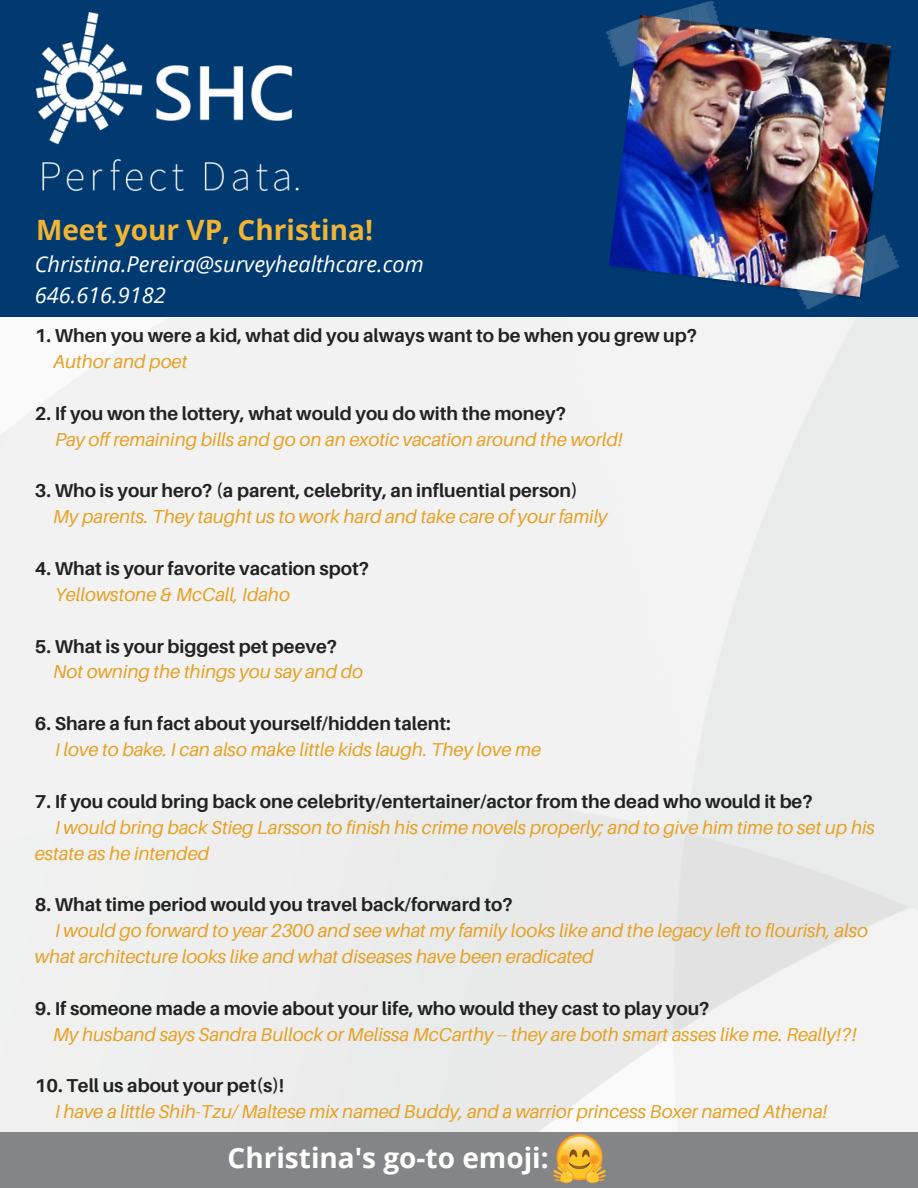
<style>
.page{position:relative;width:918px;height:1188px;background:#fff}
.page>*{position:absolute;margin:0;border:0;box-sizing:border-box;transform-origin:0 0}
.t1{font:700 28.05px "Open Sans";color:#fff}
.t2{font:700 28.05px "Open Sans";color:#f1b434}
.t3{font:italic 21.75px/30.3px "Open Sans";color:#fff}
.t4{font:italic 18.75px/25.8px "Aileron";color:#e6a124}
.t5{font:700 18.75px "Aileron";color:#222}
</style>
<div class="page">
<img style="left:0;top:316px;width:918px;height:816px">
<div style="left:0;top:0;width:918px;height:316px;background:#003a70"></div>
<img style="left:609px;top:25px;width:282px;height:265px">
<img style="left:606px;top:1px;width:122px;height:78px">
<img style="left:788px;top:224px;width:115px;height:96px">
<img style="left:36px;top:12px;width:262px;height:178px">
<div style="left:0;top:1132px;width:918px;height:56px;background:#848586"></div>
<img style="left:554px;top:1133px;width:51px;height:51px">
<h1 class="t2" style="left:36px;top:210px;width:339px">Meet your VP, Christina!</h1>
<p class="t3" style="left:35px;top:249px;width:390px">Christina.Pereira@surveyhealthcare.com<br>646.616.9182</p>
<p class="t5" style="left:35px;top:324px;width:664px">1. When you were a kid, what did you always want to be when you grew up?</p>
<p class="t4" style="left:53px;top:348px;width:136px">Author and poet</p>
<p class="t5" style="left:35px;top:401px;width:533px">2. If you won the lottery, what would you do with the money?</p>
<p class="t4" style="left:55px;top:426px;width:569px">Pay off remaining bills and go on an exotic vacation around the world!</p>
<p class="t5" style="left:35px;top:479px;width:545px">3. Who is your hero? (a parent, celebrity, an influential person)</p>
<p class="t4" style="left:53px;top:503px;width:556px">My parents. They taught us to work hard and take care of your family</p>
<p class="t5" style="left:35px;top:557px;width:336px">4. What is your favorite vacation spot?</p>
<p class="t4" style="left:55px;top:581px;width:236px">Yellowstone &amp; McCall, Idaho</p>
<p class="t5" style="left:35px;top:634px;width:304px">5. What is your biggest pet peeve?</p>
<p class="t4" style="left:53px;top:659px;width:312px">Not owning the things you say and do</p>
<p class="t5" style="left:35px;top:712px;width:417px">6. Share a fun fact about yourself/hidden talent:</p>
<p class="t4" style="left:55px;top:736px;width:488px">I love to bake. I can also make little kids laugh. They love me</p>
<p class="t5" style="left:35px;top:790px;width:779px">7. If you could bring back one celebrity/entertainer/actor from the dead who would it be?</p>
<p class="t4" style="left:35px;top:814px;width:842px;text-indent:20px">I would bring back Stieg Larsson to finish his crime novels properly; and to give him time to set up his estate as he intended</p>
<p class="t5" style="left:35px;top:893px;width:479px">8. What time period would you travel back/forward to?</p>
<p class="t4" style="left:35px;top:917px;width:835px;text-indent:20px">I would go forward to year 2300 and see what my family looks like and the legacy left to flourish, also what architecture looks like and what diseases have been eradicated</p>
<p class="t5" style="left:35px;top:997px;width:676px">9. If someone made a movie about your life, who would they cast to play you?</p>
<p class="t4" style="left:53px;top:1021px;width:805px">My husband says Sandra Bullock or Melissa McCarthy -- they are both smart asses like me. Really!?!</p>
<p class="t5" style="left:35px;top:1074px;width:251px">10. Tell us about your pet(s)!</p>
<p class="t4" style="left:55px;top:1098px;width:774px">I have a little Shih-Tzu/ Maltese mix named Buddy, and a warrior princess Boxer named Athena!</p>
<h1 class="t1" style="left:228px;top:1138px;width:323px">Christina's go-to emoji:</h1>
</div>
